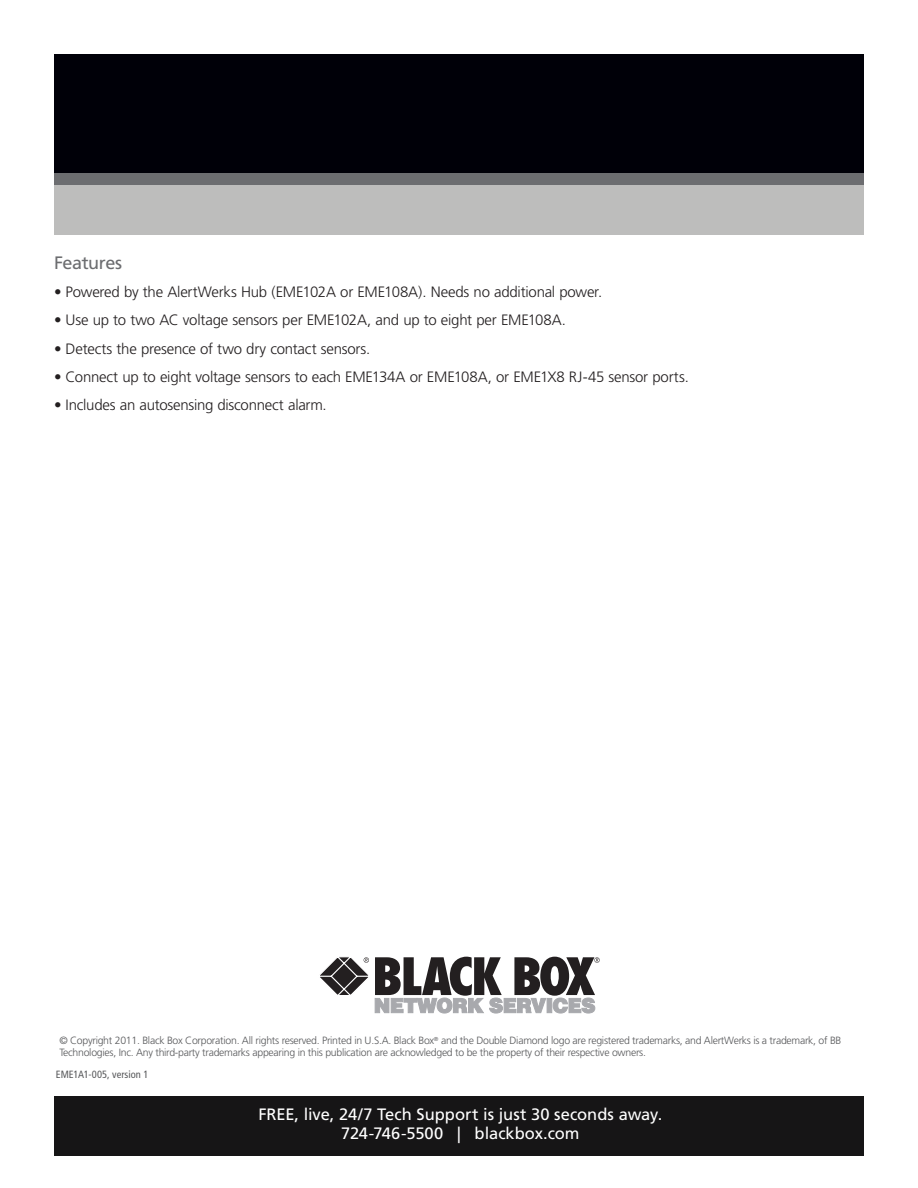
<style>
.page{position:relative;width:918px;height:1188px;background:#fff}
.page>*{position:absolute;margin:0;border:0;box-sizing:border-box;transform-origin:0 0}
.t1{font:18px "Frutiger";letter-spacing:-.02em;color:#6c6d70}
.t2{font:16.5px/19.8px "Frutiger";color:#fff;text-align:center}
.t3{font:300 15px "Frutiger";letter-spacing:-.015em;color:#231f20}
.t4{font:300 10.5px/12px "Frutiger";letter-spacing:-.025em;color:#57585a}
.t5{font:condensed 10.5px "Frutiger";color:#57585a}
</style>
<div class="page">
<div style="left:54px;top:54px;width:810px;height:120px;background:#000008"></div>
<div style="left:54px;top:185px;width:810px;height:50px;background:#bdbdbc"></div>
<div style="left:54px;top:173px;width:810px;height:12px;background:#6c6d70"></div>
<svg style="left:320px;top:956px;width:280px;height:57px"></svg>
<div style="left:54px;top:1096px;width:810px;height:60px;background:#161516"></div>
<p class="t1" style="left:54px;top:252px;width:70px">Features</p>
<p class="t3" style="left:54px;top:284px;width:550px">• Powered by the AlertWerks Hub (EME102A or EME108A). Needs no additional power.</p>
<p class="t3" style="left:54px;top:312px;width:514px">• Use up to two AC voltage sensors per EME102A, and up to eight per EME108A.</p>
<p class="t3" style="left:54px;top:340px;width:318px">• Detects the presence of two dry contact sensors.</p>
<p class="t3" style="left:54px;top:368px;width:636px">• Connect up to eight voltage sensors to each EME134A or EME108A, or EME1X8 RJ-45 sensor ports.</p>
<p class="t3" style="left:54px;top:396px;width:274px">• Includes an autosensing disconnect alarm.</p>
<p class="t4" style="left:59px;top:1035px;width:784px">© Copyright 2011. Black Box Corporation. All rights reserved. Printed in U.S.A. Black Box<sup>®</sup> and the Double Diamond logo are registered trademarks, and AlertWerks is a trademark, of BB<br>Technologies, Inc. Any third-party trademarks appearing in this publication are acknowledged to be the property of their respective owners.</p>
<p class="t5" style="left:56px;top:1068px;width:94px">EME1A1-005, version 1</p>
<p class="t2" style="left:258px;top:1104px;width:405px">FREE, live, 24/7 Tech Support is just 30 seconds away.<br>724-746-5500 | blackbox.com</p>
</div>
